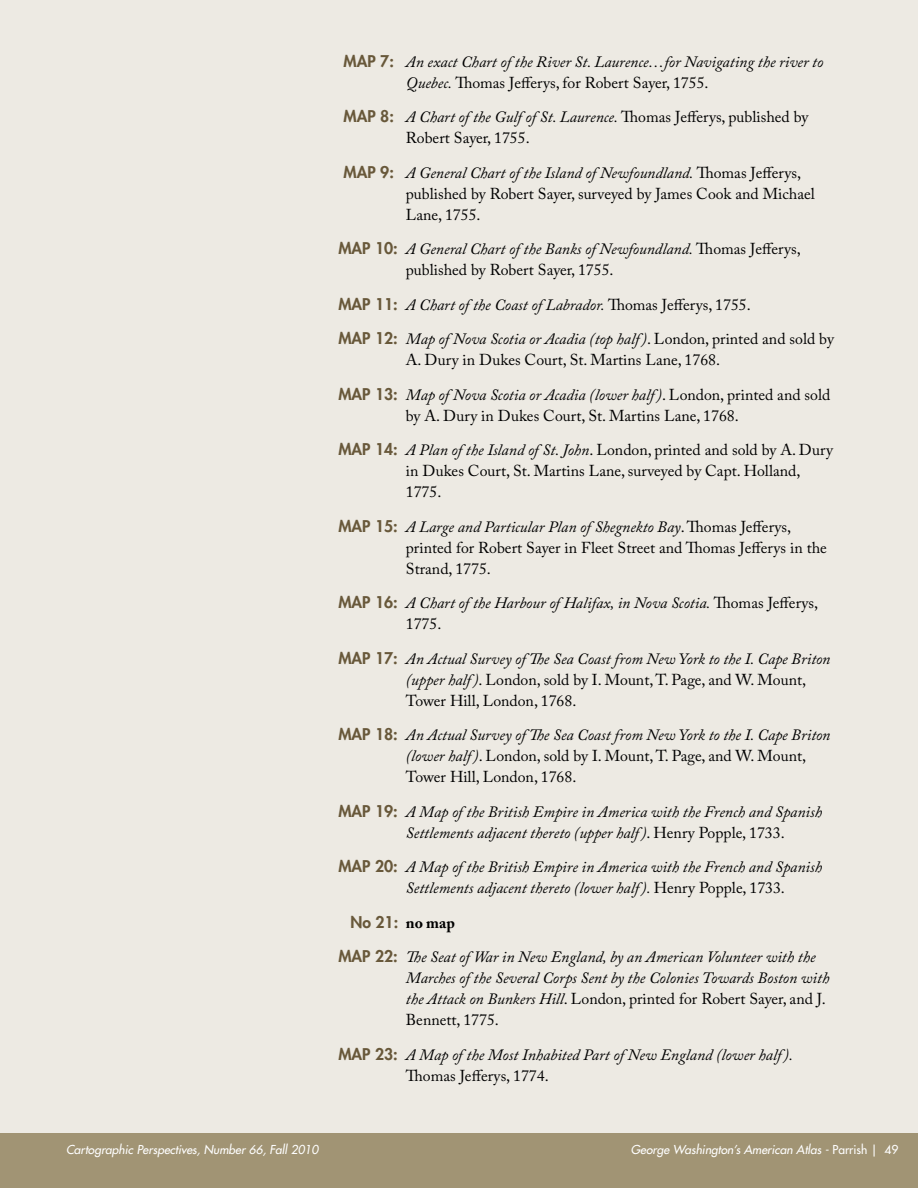
<style>
.page{position:relative;width:918px;height:1188px;background:#fff}
.page>*{position:absolute;margin:0;border:0;box-sizing:border-box;transform-origin:0 0}
.t1{font:italic 15.75px/21px "Adobe Caslon Pro";color:#000}
.t2{font:15.75px/21px "Adobe Caslon Pro";color:#000}
.t3{font:800 15.75px "Futura Std";color:#68583a}
.t4{font:italic 500 12px "Futura Std";color:#fff}
.s1{font-family:"Futura Std";font-weight:800;font-style:normal;color:#68583a}
.s2{font-style:normal}
.s3{font-family:"Futura Std";font-weight:800;color:#68583a}
.s4{font-style:italic}
.s5{font-family:"Adobe Caslon Pro";font-weight:700;color:#000}
</style>
<div class="page">
<div style="left:0;top:0;width:918px;height:1136px;background:#edeae3"></div>
<div style="left:0;top:1133px;width:918px;height:55px;background:#a19474"></div>
<p class="t1" style="left:406px;top:51px;width:419px;text-indent:-62px"><span class="s1">MAP 7:</span> An exact Chart of the River St. Laurence…for Navigating the river to<br>Quebec. <span class="s2">Thomas Jefferys, for Robert Sayer, 1755.</span></p>
<p class="t2" style="left:406px;top:107px;width:404px;text-indent:-62px"><span class="s3">MAP 8:</span> <span class="s4">A Chart of the Gulf of St. Laurence.</span> Thomas Jefferys, published by<br>Robert Sayer, 1755.</p>
<p class="t2" style="left:406px;top:162px;width:410px;text-indent:-62px"><span class="s3">MAP 9:</span> <span class="s4">A General Chart of the Island of Newfoundland.</span> Thomas Jefferys, published by Robert Sayer, surveyed by James Cook and Michael<br>Lane, 1755.</p>
<p class="t2" style="left:406px;top:239px;width:396px;text-indent:-68px"><span class="s3">MAP 10:</span> <span class="s4">A General Chart of the Banks of Newfoundland.</span> Thomas Jefferys, published by Robert Sayer, 1755.</p>
<p class="t1" style="left:338px;top:287px;width:497px;line-height:34.5px"><span class="s1">MAP 11:</span> A Chart of the Coast of Labrador. <span class="s2">Thomas Jefferys, 1755.<br></span><span class="s1">MAP 12:</span> Map of Nova Scotia or Acadia (top half )<span class="s2">. London, printed and sold by</span></p>
<p class="t2" style="left:338px;top:343px;width:493px;line-height:34.5px;text-indent:68px">A. Dury in Dukes Court, St. Martins Lane, 1768.<br><span class="s3">MAP 13:</span> <span class="s4">Map of Nova Scotia or Acadia (lower half )</span>. London, printed and sold</p>
<p class="t2" style="left:338px;top:398px;width:496px;line-height:34.5px;text-indent:68px">by A. Dury in Dukes Court, St. Martins Lane, 1768.<br><span class="s3">MAP 14:</span> <span class="s4">A Plan of the Island of St. John</span>. London, printed and sold by A. Dury</p>
<p class="t2" style="left:406px;top:460px;width:396px">in Dukes Court, St. Martins Lane, surveyed by Capt. Holland,<br>1775.</p>
<p class="t2" style="left:406px;top:516px;width:423px;text-indent:-68px"><span class="s3">MAP 15:</span> <span class="s4">A Large and Particular Plan of Shegnekto Bay</span>. Thomas Jefferys, printed for Robert Sayer in Fleet Street and Thomas Jefferys in the<br>Strand, 1775.</p>
<p class="t1" style="left:406px;top:592px;width:414px;text-indent:-68px"><span class="s1">MAP 16:</span> A Chart of the Harbour of Halifax, in Nova Scotia. <span class="s2">Thomas Jefferys,<br>1775.</span></p>
<p class="t1" style="left:406px;top:648px;width:426px;text-indent:-68px"><span class="s1">MAP 17:</span> An Actual Survey of The Sea Coast from New York to the I. Cape Briton (upper half )<span class="s2">. London, sold by I. Mount, T. Page, and W. Mount,<br>Tower Hill, London, 1768.</span></p>
<p class="t1" style="left:406px;top:724px;width:426px;text-indent:-68px"><span class="s1">MAP 18:</span> An Actual Survey of The Sea Coast from New York to the I. Cape Briton (lower half )<span class="s2">. London, sold by I. Mount, T. Page, and W. Mount,<br>Tower Hill, London, 1768.</span></p>
<p class="t1" style="left:406px;top:801px;width:418px;text-indent:-68px"><span class="s1">MAP 19:</span> A Map of the British Empire in America with the French and Spanish<br>Settlements adjacent thereto (upper half )<span class="s2">. Henry Popple, 1733.</span></p>
<p class="t1" style="left:406px;top:856px;width:418px;text-indent:-68px"><span class="s1">MAP 20:</span> A Map of the British Empire in America with the French and Spanish<br>Settlements adjacent thereto (lower half ). <span class="s2">Henry Popple, 1733.</span></p>
<p class="t3" style="left:350px;top:912px;width:106px">NO 21: <span class="s5">no map</span></p>
<p class="t1" style="left:406px;top:946px;width:425px;text-indent:-68px"><span class="s1">MAP 22:</span> The Seat of War in New England, by an American Volunteer with the Marches of the Several Corps Sent by the Colonies Towards Boston with the Attack on Bunkers Hill<span class="s2">. London, printed for Robert Sayer, and J.<br>Bennett, 1775.</span></p>
<p class="t1" style="left:406px;top:1044px;width:389px;text-indent:-68px"><span class="s1">MAP 23:</span> A Map of the Most Inhabited Part of New England (lower half ).<br><span class="s2">Thomas Jefferys, 1774.</span></p>
<p class="t4" style="left:66px;top:1142px;width:254px">Cartographic Perspectives, Number 66, Fall 2010</p>
<p class="t4" style="left:631px;top:1142px;width:269px">George Washington’s American Atlas - <span class="s2">Parrish | 49</span></p>
</div>
